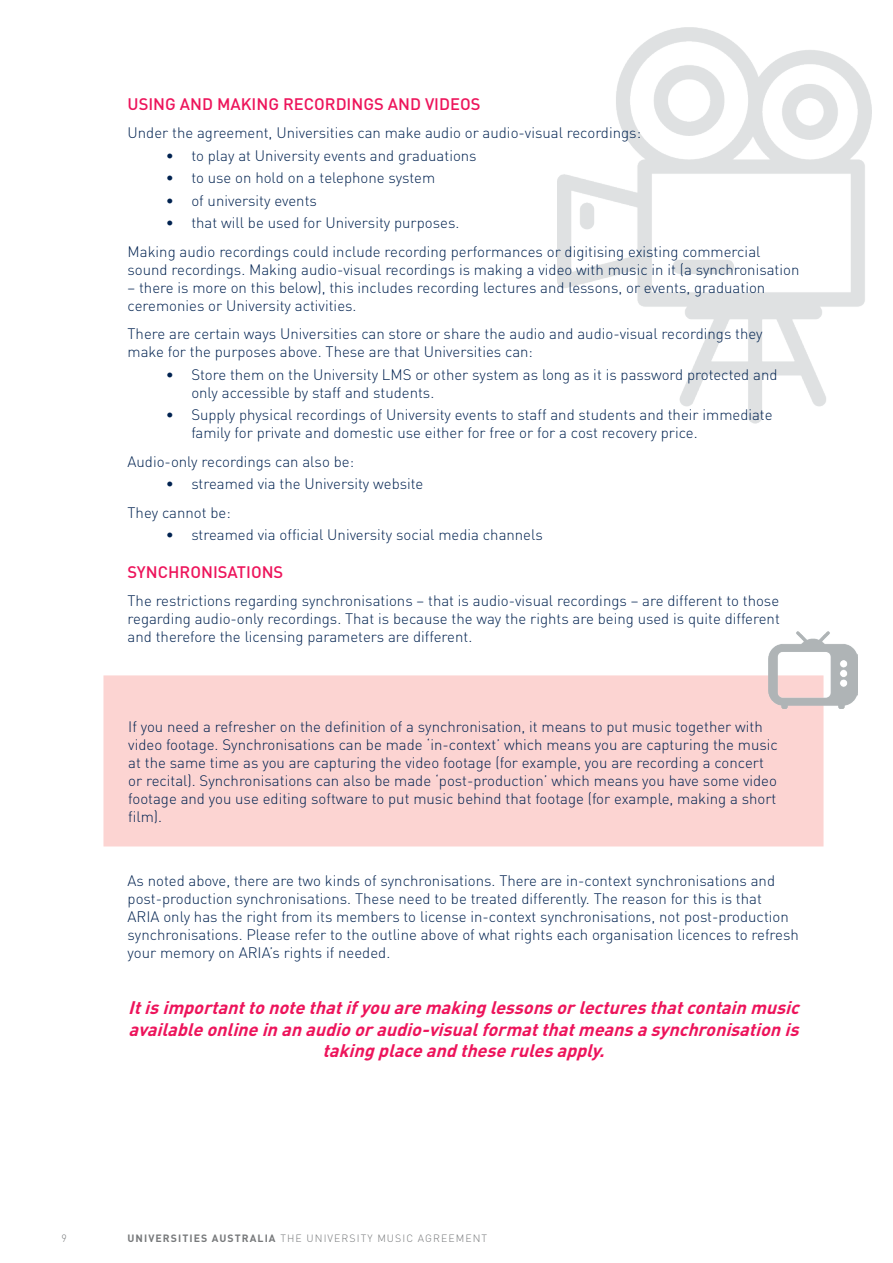
<style>
.page{position:relative;width:893px;height:1263px;background:#fff}
.page>*{position:absolute;margin:0;border:0;box-sizing:border-box;transform-origin:0 0}
.t1{font:italic 700 18px/21.6px "DIN";color:#ed145b;text-align:center}
.t2{font:500 16.5px "DIN";color:#ed145b}
.t3{font:300 15px/18px "DIN";color:#002250}
.t4{font:300 10.5px "DIN";letter-spacing:.1em;color:#77797b}
.s1{font-weight:700}
</style>
<div class="page">
<img style="left:558px;top:28px;width:314px;height:395px">
<div style="left:103px;top:675px;width:720px;height:171px;background:#fcd4d2;border:2px solid #fcd4d2"></div>
<img style="left:769px;top:631px;width:89px;height:78px">
<p class="t2" style="left:128px;top:93px;width:354px">USING AND MAKING RECORDINGS AND VIDEOS</p>
<p class="t3" style="left:128px;top:124px;width:515px">Under the agreement, Universities can make audio or audio-visual recordings:</p>
<p class="t3" style="left:166px;top:146px;width:312px">• to play at University events and graduations</p>
<p class="t3" style="left:166px;top:169px;width:271px">• to use on hold on a telephone system</p>
<p class="t3" style="left:166px;top:191px;width:153px">• of university events</p>
<p class="t3" style="left:166px;top:214px;width:295px">• that will be used for University purposes.</p>
<p class="t3" style="left:128px;top:242px;width:673px">Making audio recordings could include recording performances or digitising existing commercial sound recordings. Making audio-visual recordings is making a video with music in it (a synchronisation</p>
<p class="t3" style="left:128px;top:278px;width:639px">– there is more on this below), this includes recording lectures and lessons, or events, graduation ceremonies or University activities.</p>
<p class="t3" style="left:128px;top:325px;width:637px">There are certain ways Universities can store or share the audio and audio-visual recordings they make for the purposes above. These are that Universities can:</p>
<p class="t3" style="left:191px;top:365px;width:588px;text-indent:-26px">• Store them on the University LMS or other system as long as it is password protected and only accessible by staff and students.</p>
<p class="t3" style="left:191px;top:406px;width:583px;text-indent:-26px">• Supply physical recordings of University events to staff and students and their immediate family for private and domestic use either for free or for a cost recovery price.</p>
<p class="t3" style="left:128px;top:452px;width:228px">Audio-only recordings can also be:</p>
<p class="t3" style="left:166px;top:475px;width:259px">• streamed via the University website</p>
<p class="t3" style="left:128px;top:503px;width:105px">They cannot be:</p>
<p class="t3" style="left:166px;top:526px;width:379px">• streamed via official University social media channels</p>
<p class="t2" style="left:128px;top:561px;width:157px">SYNCHRONISATIONS</p>
<p class="t3" style="left:128px;top:592px;width:654px;text-align:justify">The restrictions regarding synchronisations – that is audio-visual recordings – are different to those regarding audio-only recordings. That is because the way the rights are being used is quite different and therefore the licensing parameters are different.</p>
<p class="t3" style="left:128px;top:717px;width:651px">If you need a refresher on the definition of a synchronisation, it means to put music together with video footage. Synchronisations can be made ‘in-context’ which means you are capturing the music at the same time as you are capturing the video footage (for example, you are recording a concert or recital). Synchronisations can also be made ‘post-production’ which means you have some video footage and you use editing software to put music behind that footage (for example, making a short film).</p>
<p class="t3" style="left:128px;top:872px;width:673px">As noted above, there are two kinds of synchronisations. There are in-context synchronisations and post-production synchronisations. These need to be treated differently. The reason for this is that<br>ARIA only has the right from its members to license in-context synchronisations, not post-production synchronisations. Please refer to the outline above of what rights each organisation licences to refresh your memory on ARIA’s rights if needed.</p>
<p class="t1" style="left:128px;top:996px;width:678px">Itisimportanttonotethatifyouaremakinglessonsorlecturesthatcontainmusic availableonlineinanaudiooraudio-visualformatthatmeansasynchronisationis takingplaceandtheserulesapply.</p>
<p class="t4" style="left:62px;top:1231px;width:7px">9</p>
<p class="t4" style="left:128px;top:1231px;width:361px"><span class="s1">UNIVERSITIES AUSTRALIA</span> THE UNIVERSITY MUSIC AGREEMENT</p>
</div>
